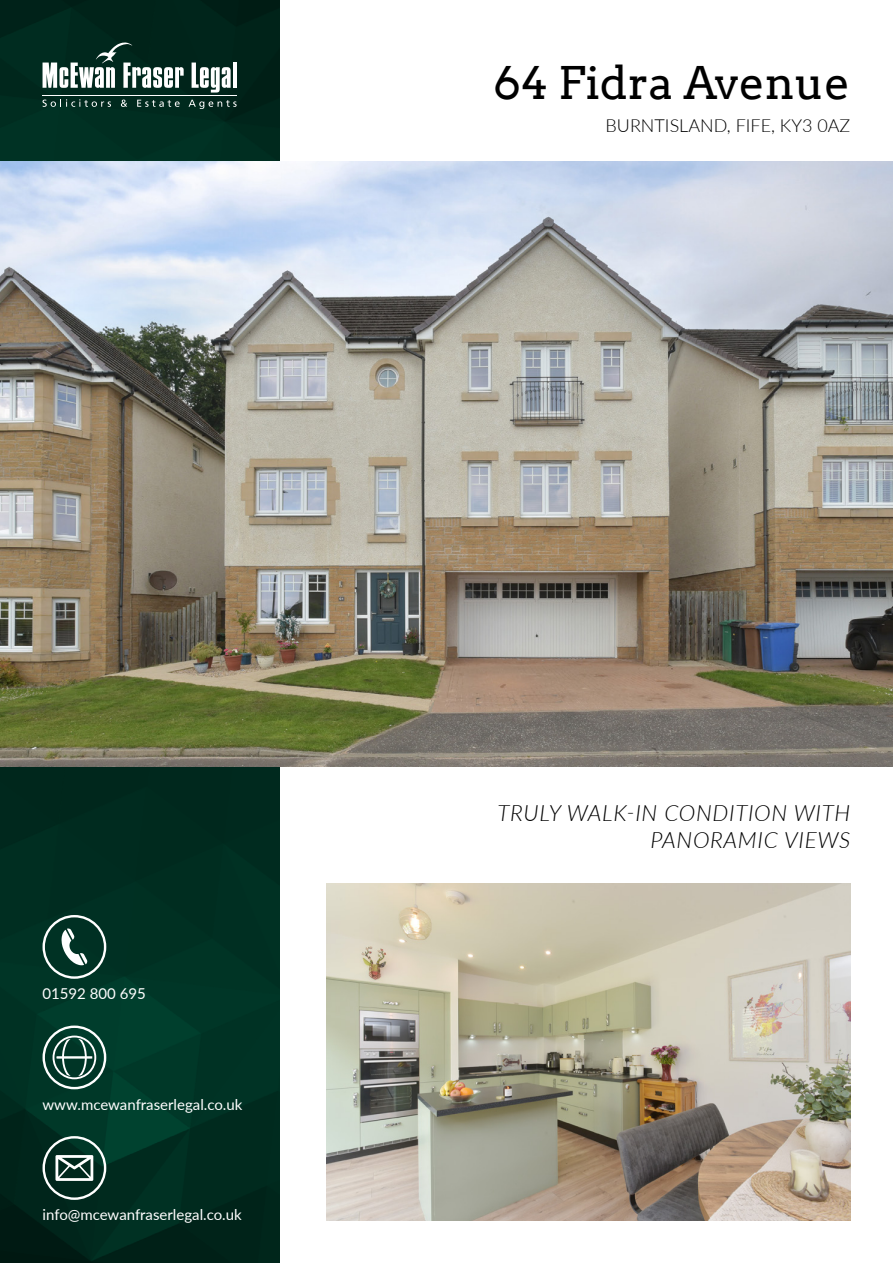
<style>
.page{position:relative;width:893px;height:1263px;background:#fff}
.page>*{position:absolute;margin:0;border:0;box-sizing:border-box;transform-origin:0 0}
.t1{font:45px "Arvo";color:#000}
.t2{font:italic 300 22.5px/27px "Lato";letter-spacing:.03em;color:#000;text-align:right}
.t3{font:300 18px "Lato";color:#000}
.t4{font:15px "Lato";color:#fff}
</style>
<div class="page">
<img style="left:0;top:0;width:279px;height:1263px">
<img style="left:0;top:162px;width:893px;height:605px">
<svg style="left:43px;top:43px;width:141px;height:45px"></svg>
<svg style="left:192px;top:63px;width:39px;height:30px"></svg>
<hr style="left:233px;top:63px;width:4px;height:25px;background:#fff">
<hr style="left:43px;top:95px;width:194px;height:1px;background:#fff">
<svg style="left:43px;top:99px;width:68px;height:8px"></svg>
<svg style="left:121px;top:100px;width:6px;height:7px"></svg>
<svg style="left:137px;top:100px;width:43px;height:7px"></svg>
<svg style="left:189px;top:100px;width:48px;height:9px"></svg>
<img style="left:326px;top:883px;width:524px;height:337px">
<svg style="left:43px;top:915px;width:63px;height:64px;background:#335a4f"></svg>
<svg style="left:43px;top:1025px;width:63px;height:64px;background:#3a6559"></svg>
<svg style="left:43px;top:1136px;width:63px;height:64px;background:#3a5b52"></svg>
<h1 class="t1" style="left:493px;top:55px;width:359px">64 Fidra Avenue</h1>
<p class="t3" style="left:606px;top:113px;width:246px">BURNTISLAND, FIFE, KY3 0AZ</p>
<p class="t4" style="left:43px;top:983px;width:105px">01592 800 695</p>
<p class="t4" style="left:43px;top:1094px;width:201px">www.mcewanfraserlegal.co.uk</p>
<p class="t4" style="left:43px;top:1204px;width:201px">info@mcewanfraserlegal.co.uk</p>
<h2 class="t2" style="left:498px;top:798px;width:354px">TRULY WALK-IN CONDITION WITH<br>PANORAMIC VIEWS</h2>
</div>
